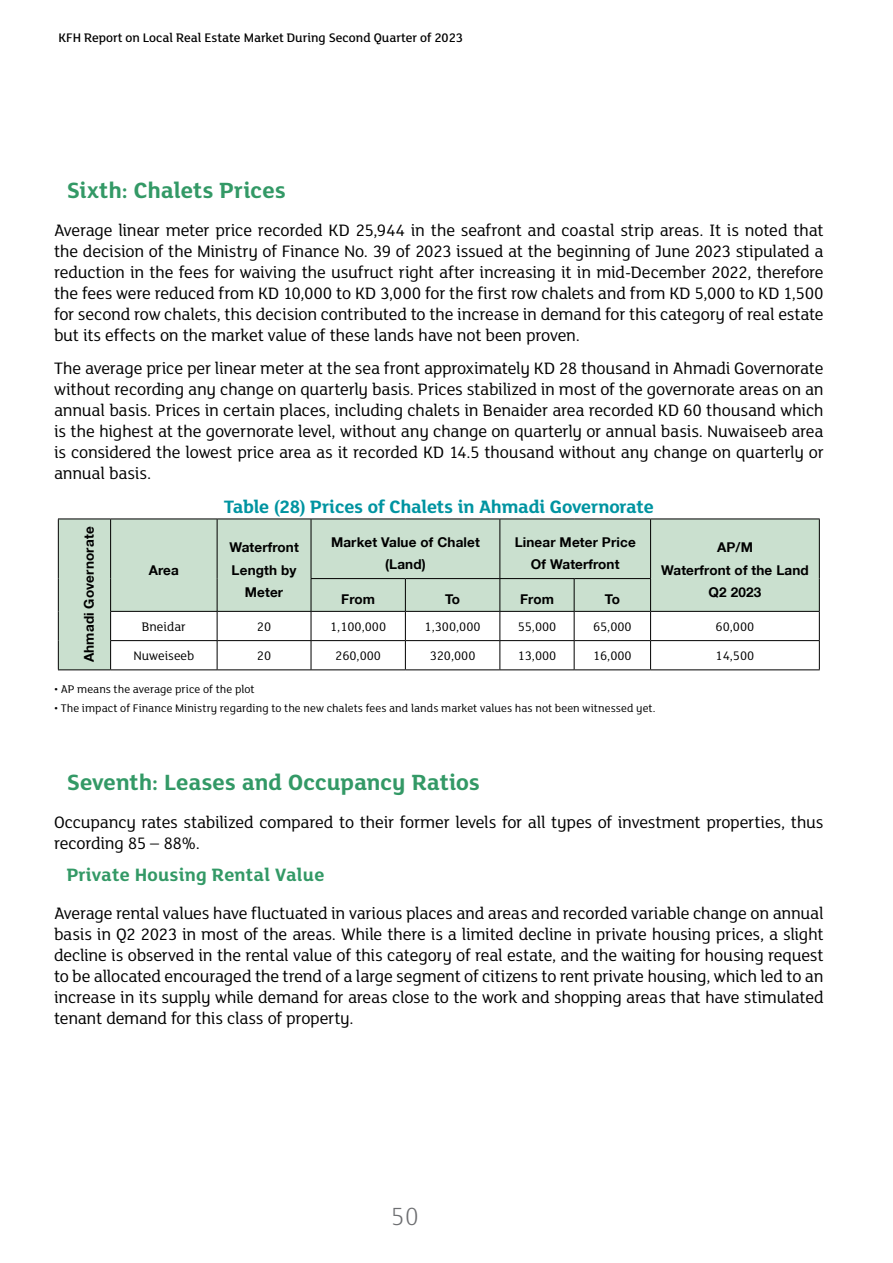
<style>
.page{position:relative;width:893px;height:1263px;background:#fff}
.page>*{position:absolute;margin:0;border:0;box-sizing:border-box;transform-origin:0 0}
.t1{font:300 27px "FS Lola";color:#6d6e71}
.t2{font:700 24px "FS Lola";letter-spacing:-.005em;color:#396}
.t3{font:700 19.5px "FS Lola";letter-spacing:-.015em;color:#0094a1}
.t4{font:700 19.5px "FS Lola";letter-spacing:.01em;color:#396}
.t5{font:18px/21px "FS Lola";letter-spacing:-.015em;color:#000;text-align:justify}
.t6{font:700 13.5px/22.5px "Helvetica Neue LT Arabic";letter-spacing:.01em;color:#000;text-align:center}
.t7{font:13.5px "FS Lola";color:#000}
.t8{font:500 13.5px "FS Lola";color:#000}
.t9{font:12px "FS Lola";color:#000}
</style>
<div class="page">
<svg style="left:59px;top:520px;width:760px;height:149px;fill:#cae0cf"></svg>
<hr style="left:110px;top:640px;width:107px;height:1px;background:#000">
<hr style="left:217px;top:640px;width:94px;height:1px;background:#000">
<svg style="left:217px;top:612px;width:1px;height:57px"></svg>
<hr style="left:311px;top:640px;width:94px;height:1px;background:#000">
<svg style="left:311px;top:612px;width:1px;height:57px"></svg>
<hr style="left:405px;top:640px;width:95px;height:1px;background:#000">
<svg style="left:405px;top:612px;width:1px;height:57px"></svg>
<hr style="left:500px;top:640px;width:74px;height:1px;background:#000">
<svg style="left:499px;top:612px;width:1px;height:57px"></svg>
<hr style="left:574px;top:640px;width:77px;height:1px;background:#000">
<svg style="left:574px;top:612px;width:1px;height:57px"></svg>
<hr style="left:651px;top:640px;width:169px;height:1px;background:#000">
<svg style="left:650px;top:612px;width:1px;height:57px"></svg>
<hr style="left:58px;top:519px;width:53px;height:1px;background:#000">
<hr style="left:58px;top:519px;width:1px;height:60px;background:#000">
<hr style="left:58px;top:579px;width:1px;height:32px;background:#000">
<hr style="left:58px;top:611px;width:1px;height:30px;background:#000">
<svg style="left:58px;top:641px;width:1px;height:28px"></svg>
<hr style="left:58px;top:669px;width:53px;height:1px;background:#000">
<hr style="left:111px;top:519px;width:106px;height:1px;background:#000">
<hr style="left:110px;top:519px;width:1px;height:60px;background:#000">
<hr style="left:110px;top:579px;width:1px;height:32px;background:#000">
<hr style="left:217px;top:519px;width:94px;height:1px;background:#000">
<hr style="left:217px;top:519px;width:1px;height:60px;background:#000">
<hr style="left:217px;top:579px;width:1px;height:32px;background:#000">
<hr style="left:311px;top:519px;width:94px;height:1px;background:#000">
<hr style="left:311px;top:519px;width:1px;height:59px;background:#000">
<hr style="left:405px;top:519px;width:95px;height:1px;background:#000">
<hr style="left:500px;top:519px;width:74px;height:1px;background:#000">
<hr style="left:499px;top:519px;width:1px;height:59px;background:#000">
<hr style="left:574px;top:519px;width:77px;height:1px;background:#000">
<hr style="left:651px;top:519px;width:169px;height:1px;background:#000">
<hr style="left:650px;top:519px;width:1px;height:59px;background:#000">
<hr style="left:819px;top:519px;width:1px;height:60px;background:#000">
<hr style="left:819px;top:579px;width:1px;height:32px;background:#000">
<hr style="left:311px;top:578px;width:94px;height:1px;background:#000">
<hr style="left:311px;top:579px;width:1px;height:32px;background:#000">
<hr style="left:405px;top:578px;width:95px;height:1px;background:#000">
<hr style="left:405px;top:579px;width:1px;height:32px;background:#000">
<hr style="left:500px;top:578px;width:74px;height:1px;background:#000">
<hr style="left:499px;top:579px;width:1px;height:32px;background:#000">
<hr style="left:574px;top:578px;width:77px;height:1px;background:#000">
<hr style="left:574px;top:579px;width:1px;height:32px;background:#000">
<hr style="left:650px;top:579px;width:1px;height:32px;background:#000">
<hr style="left:110px;top:611px;width:107px;height:1px;background:#000">
<hr style="left:217px;top:611px;width:94px;height:1px;background:#000">
<hr style="left:311px;top:611px;width:94px;height:1px;background:#000">
<hr style="left:405px;top:611px;width:95px;height:1px;background:#000">
<hr style="left:500px;top:611px;width:74px;height:1px;background:#000">
<hr style="left:574px;top:611px;width:77px;height:1px;background:#000">
<hr style="left:651px;top:611px;width:169px;height:1px;background:#000">
<svg style="left:110px;top:612px;width:1px;height:57px"></svg>
<svg style="left:819px;top:612px;width:1px;height:57px"></svg>
<hr style="left:111px;top:669px;width:106px;height:1px;background:#000">
<hr style="left:217px;top:669px;width:94px;height:1px;background:#000">
<hr style="left:311px;top:669px;width:94px;height:1px;background:#000">
<hr style="left:405px;top:669px;width:95px;height:1px;background:#000">
<hr style="left:500px;top:669px;width:74px;height:1px;background:#000">
<hr style="left:574px;top:669px;width:77px;height:1px;background:#000">
<hr style="left:651px;top:669px;width:169px;height:1px;background:#000">
<p class="t8" style="left:59px;top:29px;width:406px">KFH Report on Local Real Estate Market During Second Quarter of 2023</p>
<h2 class="t2" style="left:67px;top:173px;width:220px">Sixth: Chalets Prices</h2>
<p class="t5" style="left:54px;top:218px;width:771px">Average linear meter price recorded KD 25,944 in the seafront and coastal strip areas. It is noted that the decision of the Ministry of Finance No. 39 of 2023 issued at the beginning of June 2023 stipulated a reduction in the fees for waiving the usufruct right after increasing it in mid-December 2022, therefore the fees were reduced from KD 10,000 to KD 3,000 for the first row chalets and from KD 5,000 to KD 1,500 for second row chalets, this decision contributed to the increase in demand for this category of real estate but its effects on the market value of these lands have not been proven.</p>
<p class="t5" style="left:54px;top:357px;width:771px">The average price per linear meter at the sea front approximately KD 28 thousand in Ahmadi Governorate without recording any change on quarterly basis. Prices stabilized in most of the governorate areas on an annual basis. Prices in certain places, including chalets in Benaider area recorded KD 60 thousand which is the highest at the governorate level, without any change on quarterly or annual basis. Nuwaiseeb area is considered the lowest price area as it recorded KD 14.5 thousand without any change on quarterly or annual basis.</p>
<p class="t3" style="left:224px;top:493px;width:431px">Table (28) Prices of Chalets in Ahmadi Governorate</p>
<p class="t6" style="left:78px;top:662px;width:137px;rotate:-90deg">Ahmadi Governorate</p>
<p class="t6" style="left:229px;top:536px;width:71px">Waterfront<br>Length by<br>Meter</p>
<p class="t6" style="left:331px;top:531px;width:150px">Market Value of Chalet (Land)</p>
<p class="t6" style="left:515px;top:531px;width:123px">Linear Meter Price<br>Of Waterfront</p>
<p class="t6" style="left:661px;top:536px;width:149px">AP/M<br>Waterfront of the Land<br>Q2 2023</p>
<p class="t6" style="left:341px;top:588px;width:35px">From</p>
<p class="t6" style="left:445px;top:588px;width:17px">To</p>
<p class="t6" style="left:520px;top:588px;width:35px">From</p>
<p class="t6" style="left:605px;top:588px;width:17px">To</p>
<p class="t6" style="left:149px;top:559px;width:32px">Area</p>
<p class="t7" style="left:142px;top:618px;width:45px">Bneidar</p>
<p class="t7" style="left:257px;top:618px;width:16px">20</p>
<p class="t7" style="left:330px;top:618px;width:58px">1,100,000</p>
<p class="t7" style="left:425px;top:618px;width:58px">1,300,000</p>
<p class="t7" style="left:518px;top:618px;width:40px">55,000</p>
<p class="t7" style="left:593px;top:618px;width:40px">65,000</p>
<p class="t7" style="left:716px;top:618px;width:40px">60,000</p>
<p class="t7" style="left:133px;top:647px;width:62px">Nuweiseeb</p>
<p class="t7" style="left:257px;top:647px;width:16px">20</p>
<p class="t7" style="left:335px;top:647px;width:47px">260,000</p>
<p class="t7" style="left:430px;top:647px;width:47px">320,000</p>
<p class="t7" style="left:518px;top:647px;width:40px">13,000</p>
<p class="t7" style="left:593px;top:647px;width:40px">16,000</p>
<p class="t7" style="left:716px;top:647px;width:40px">14,500</p>
<p class="t9" style="left:54px;top:681px;width:202px">• AP means the average price of the plot</p>
<p class="t9" style="left:54px;top:701px;width:603px">• The impact of Finance Ministry regarding to the new chalets fees and lands market values has not been witnessed yet.</p>
<h2 class="t2" style="left:67px;top:765px;width:415px">Seventh: Leases and Occupancy Ratios</h2>
<p class="t5" style="left:54px;top:811px;width:771px">Occupancy rates stabilized compared to their former levels for all types of investment properties, thus recording 85 – 88%.</p>
<p class="t4" style="left:67px;top:861px;width:259px">Private Housing Rental Value</p>
<p class="t5" style="left:54px;top:902px;width:771px">Average rental values have fluctuated in various places and areas and recorded variable change on annual basis in Q2 2023 in most of the areas. While there is a limited decline in private housing prices, a slight decline is observed in the rental value of this category of real estate, and the waiting for housing request to be allocated encouraged the trend of a large segment of citizens to rent private housing, which led to an increase in its supply while demand for areas close to the work and shopping areas that have stimulated tenant demand for this class of property.</p>
<h1 class="t1" style="left:391px;top:1199px;width:30px">50</h1>
</div>
